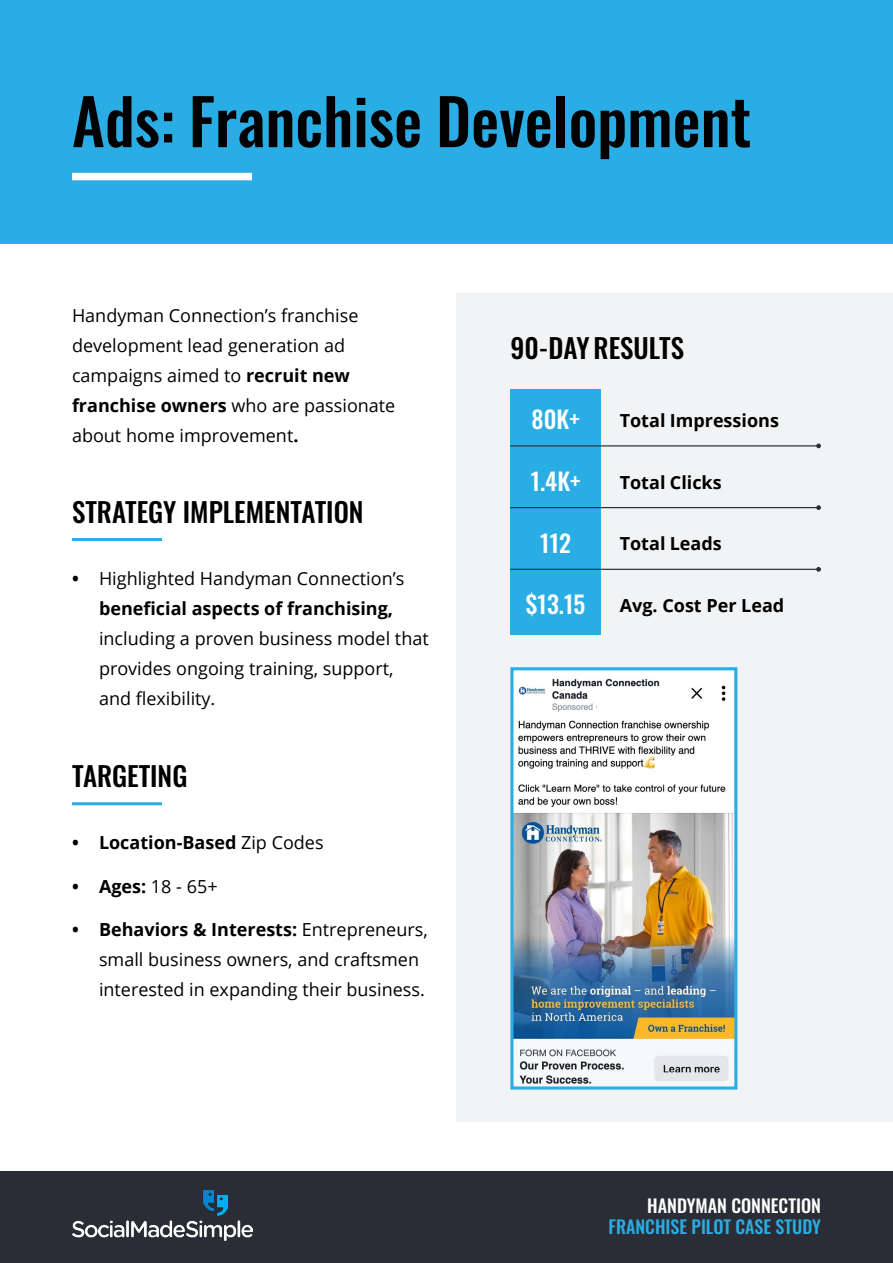
<style>
.page{position:relative;width:893px;height:1263px;background:#fff}
.page>*{position:absolute;margin:0;border:0;box-sizing:border-box;transform-origin:0 0}
.t1{font:500 63px "Oswald";color:#000}
.t2{font:500 27px "Oswald";color:#000}
.t3{font:500 24px "Oswald";color:#fff}
.t4{font:18px/30px "Open Sans";color:#000}
.t5{font:700 18px/30px "Open Sans";color:#000}
.t6{font:500 18px "Oswald";color:#2aade4}
.t7{font:500 18px "Oswald";color:#fff}
.s1{font-weight:700}
.s2{font-weight:400}
</style>
<div class="page">
<div style="left:0;top:1171px;width:893px;height:92px;background:#2a2d35"></div>
<div style="left:0;top:0;width:893px;height:243px;background:#2aade4"></div>
<div style="left:456px;top:293px;width:437px;height:828px;background:#f1f3f4"></div>
<img style="left:510px;top:667px;width:228px;height:423px">
<div style="left:76px;top:173px;width:172px;height:7px;background:#fff"></div>
<div style="left:510px;top:389px;width:91px;height:246px;background:#2aade4"></div>
<hr style="left:510px;top:445px;width:309px;height:1px;background:#2a2d35">
<svg style="left:816px;top:443px;width:5px;height:5px"></svg>
<hr style="left:510px;top:507px;width:309px;height:1px;background:#2a2d35">
<svg style="left:816px;top:505px;width:5px;height:5px"></svg>
<hr style="left:510px;top:569px;width:309px;height:1px;background:#2a2d35">
<svg style="left:816px;top:567px;width:5px;height:5px"></svg>
<hr style="left:74px;top:538px;width:86px;height:3px;background:#2aade4">
<hr style="left:74px;top:802px;width:86px;height:3px;background:#2aade4">
<img style="left:72px;top:1191px;width:180px;height:49px">
<h1 class="t1" style="left:72px;top:89px;width:681px">Ads: Franchise Development</h1>
<p class="t4" style="left:72px;top:300px;width:325px">Handyman Connection’s franchise development lead generation ad campaigns aimed to <span class="s1">recruit new franchise owners</span> who are passionate about home improvement<span class="s1">.</span></p>
<h2 class="t2" style="left:72px;top:498px;width:293px">STRATEGY IMPLEMENTATION</h2>
<p class="t5" style="left:99px;top:563px;width:307px;text-indent:-27px">• <span class="s2">Highlighted Handyman Connection’s </span>beneficial aspects of franchising,</p>
<p class="t4" style="left:99px;top:623px;width:331px">including a proven business model that provides ongoing training, support, and flexibility.</p>
<h2 class="t2" style="left:72px;top:762px;width:117px">TARGETING</h2>
<p class="t5" style="left:72px;top:827px;width:253px">• Location-Based <span class="s2">Zip Codes</span></p>
<p class="t5" style="left:72px;top:870px;width:147px">• Ages: <span class="s2">18 - 65+</span></p>
<p class="t4" style="left:99px;top:914px;width:330px;text-indent:-27px"><span class="s1">• Behaviors &amp; Interests:</span> Entrepreneurs, small business owners, and craftsmen interested in expanding their business.</p>
<h2 class="t2" style="left:510px;top:334px;width:175px">90-DAY RESULTS</h2>
<h3 class="t3" style="left:531px;top:407px;width:50px">80K+</h3>
<p class="t5" style="left:620px;top:405px;width:161px">Total Impressions</p>
<h3 class="t3" style="left:531px;top:469px;width:51px">1.4K+</h3>
<p class="t5" style="left:620px;top:466px;width:103px">Total Clicks</p>
<h3 class="t3" style="left:540px;top:530px;width:32px">112</h3>
<p class="t5" style="left:620px;top:528px;width:104px">Total Leads</p>
<h3 class="t3" style="left:526px;top:592px;width:61px">$13.15</h3>
<p class="t5" style="left:620px;top:590px;width:166px">Avg. Cost Per Lead</p>
<p class="t7" style="left:647px;top:1196px;width:175px">HANDYMAN CONNECTION</p>
<p class="t6" style="left:609px;top:1217px;width:214px">FRANCHISE PILOT CASE STUDY</p>
</div>
